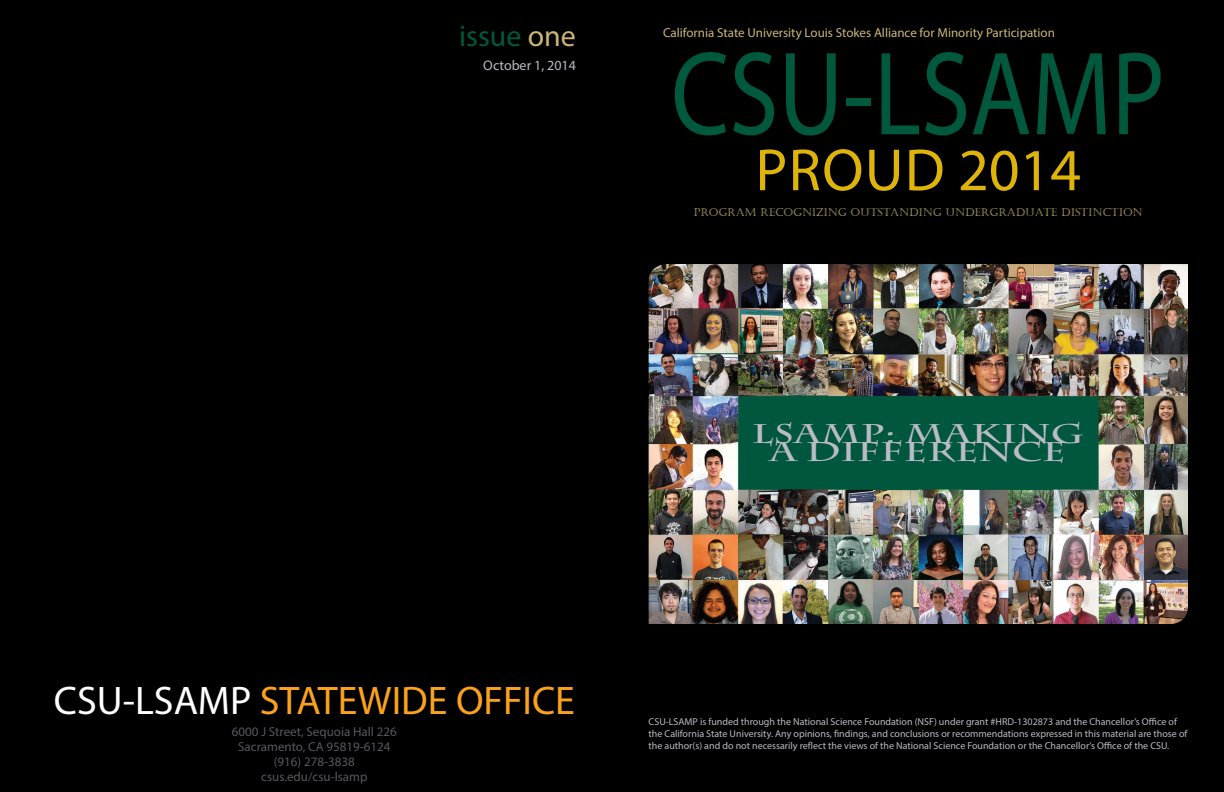
<style>
.page{position:relative;width:1224px;height:792px;background:#fff}
.page>*{position:absolute;margin:0;border:0;box-sizing:border-box;transform-origin:0 0}
.t1{font:120px "Myriad Pro";color:#00583d;scale:.83 1}
.t2{font:60px "Myriad Pro";letter-spacing:.02em;color:#deb408}
.t3{font:40px "Myriad Pro";color:#faa21b}
.t4{font:30px "Myriad Pro";color:#00583d}
.t5{font:700 27px "Charlemagne Std";color:#babbc4;scale:1.37 1}
.t6{font:14px "Myriad Pro";color:#babbc4}
.t7{font:13px/15px "Myriad Pro";color:#57575f;text-align:center}
.t8{font:13px "Myriad Pro";color:#cbb677}
.t9{font:11px "Castellar";color:#cbb677}
.t10{font:10px/12px "Myriad Pro";color:#babbc4}
.s1{color:#cbb677}
.s2{color:#fff}
</style>
<div class="page">
<div style="left:612px;top:0;width:612px;height:792px;background:#000"></div>
<div style="left:0;top:0;width:612px;height:792px;background:#000"></div>
<img style="left:649px;top:264px;width:539px;height:360px">
<h3 class="t4" style="left:459px;top:18px;width:118px">issue <span class="s1">one</span></h3>
<h3 class="t6" style="left:483px;top:56px;width:94px">October 1, 2014</h3>
<h3 class="t8" style="left:663px;top:25px;width:393px">California State University Louis Stokes Alliance for Minority Participation</h3>
<h1 class="t1" style="left:671px;top:20px;width:596px">CSU-LSAMP</h1>
<h2 class="t2" style="left:755px;top:133px;width:327px">PROUD 2014</h2>
<p class="t9" style="left:694px;top:206px;width:450px">PROGRAM RECOGNIZING OUTSTANDING UNDERGRADUATE DISTINCTION</p>
<h3 class="t5" style="left:752px;top:418px;width:244px">LSAMP: MAKING</h3>
<h3 class="t5" style="left:770px;top:436px;width:217px">A DIFFERENCE</h3>
<h3 class="t3" style="left:54px;top:676px;width:522px"><span class="s2">CSU-LSAMP</span> STATEWIDE OFFICE</h3>
<h3 class="t7" style="left:232px;top:724px;width:166px">6000 J Street, Sequoia Hall 226<br>Sacramento, CA 95819-6124 (916) 278-3838 csus.edu/csu-lsamp</h3>
<p class="t10" style="left:649px;top:716px;width:540px">CSU-LSAMP is funded through the National Science Foundation (NSF) under grant #HRD-1302873 and the Chancellor’s Office of the California State University. Any opinions, findings, and conclusions or recommendations expressed in this material are those of the author(s) and do not necessarily reflect the views of the National Science Foundation or the Chancellor’s Office of the CSU.</p>
</div>
